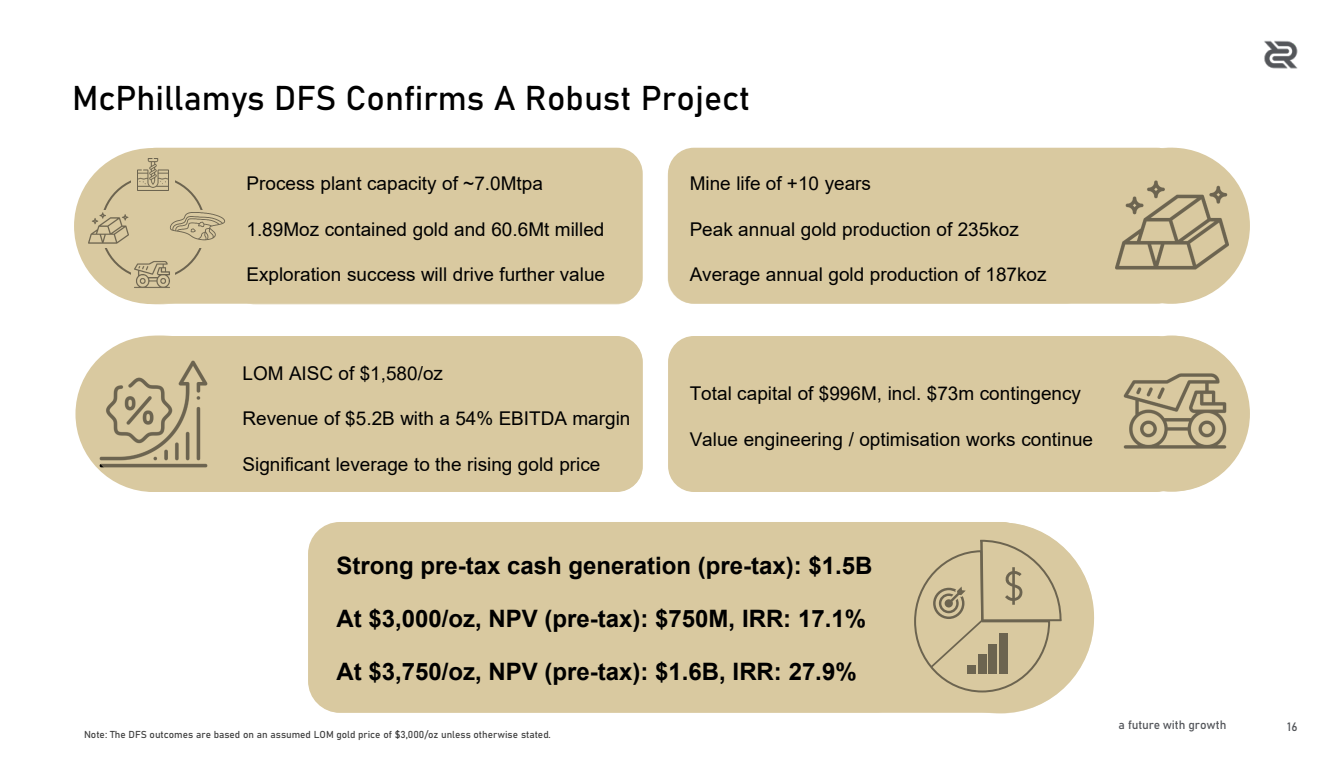
<style>
.page{position:relative;width:1336px;height:768px;background:#fff}
.page>*{position:absolute;margin:0;border:0;box-sizing:border-box;transform-origin:0 0}
.t1{font:34px "Bahnschrift";color:#000}
.t2{font:700 24px "Arial";color:#000}
.t3{font:19px "Arial";color:#000}
.t4{font:12px "Bahnschrift";letter-spacing:-.005em;color:#53555a}
.t5{font:10px "Bahnschrift";color:#404040}
</style>
<div class="page">
<div style="left:308px;top:522px;width:726px;height:191px;background:#d9c9a0;border-radius:32px"></div>
<div style="left:128px;top:336px;width:515px;height:156px;background:#d9c9a0;border-radius:26px"></div>
<div style="left:668px;top:336px;width:515px;height:156px;background:#d9c9a0;border-radius:26px"></div>
<div style="left:668px;top:148px;width:515px;height:156px;background:#d9c9a0;border-radius:26px"></div>
<div style="left:130px;top:148px;width:513px;height:156px;background:#d9c9a0;border-radius:26px"></div>
<div style="left:230px;top:149px;width:412px;height:156px;background:#d9c9a0;border-radius:26px"></div>
<svg style="left:75px;top:336px;width:156px;height:156px"></svg>
<div style="left:74px;top:148px;width:156px;height:156px;background:#d9c9a0;border-radius:50%"></div>
<img style="left:1264px;top:40px;width:34px;height:29px">
<div style="left:1093px;top:336px;width:156px;height:156px;background:#d9c9a0;border-radius:50%;opacity:.5"></div>
<div style="left:1091px;top:148px;width:156px;height:156px;background:#d9c9a0;border-radius:50%;opacity:.5"></div>
<div style="left:81px;top:149px;width:156px;height:156px;background:#d9c9a0;border-radius:50%"></div>
<div style="left:81px;top:335px;width:156px;height:156px;background:#d9c9a0;border-radius:50%;opacity:.5"></div>
<div style="left:905px;top:522px;width:189px;height:192px;background:#d9c9a0;border-radius:50%"></div>
<h2 class="t1" style="left:72px;top:72px;width:679px">McPhillamys DFS Confirms A Robust Project</h2>
<p class="t3" style="left:246px;top:170px;width:298px">Process plant capacity of ~7.0Mtpa</p>
<p class="t3" style="left:246px;top:216px;width:359px">1.89Moz contained gold and 60.6Mt milled</p>
<p class="t3" style="left:246px;top:262px;width:360px">Exploration success will drive further value</p>
<p class="t3" style="left:243px;top:360px;width:202px">LOM AISC of $1,580/oz</p>
<p class="t3" style="left:243px;top:406px;width:389px">Revenue of $5.2B with a 54% EBITDA margin</p>
<p class="t3" style="left:243px;top:451px;width:359px">Significant leverage to the rising gold price</p>
<p class="t3" style="left:690px;top:170px;width:183px">Mine life of +10 years</p>
<p class="t3" style="left:690px;top:216px;width:331px">Peak annual gold production of 235koz</p>
<p class="t3" style="left:690px;top:262px;width:359px">Average annual gold production of 187koz</p>
<p class="t3" style="left:690px;top:381px;width:393px">Total capital of $996M, incl. $73m contingency</p>
<p class="t3" style="left:690px;top:426px;width:405px">Value engineering / optimisation works continue</p>
<p class="t2" style="left:337px;top:549px;width:537px">Strong pre-tax cash generation (pre-tax): $1.5B</p>
<p class="t2" style="left:337px;top:601px;width:531px">At $3,000/oz, NPV (pre-tax): $750M, IRR: 17.1%</p>
<p class="t2" style="left:337px;top:654px;width:522px">At $3,750/oz, NPV (pre-tax): $1.6B, IRR: 27.9%</p>
<p class="t5" style="left:84px;top:727px;width:468px">Note: The DFS outcomes are based on an assumed LOM gold price of $3,000/oz unless otherwise stated.</p>
<p class="t4" style="left:1119px;top:716px;width:109px">a future with growth</p>
<p class="t4" style="left:1287px;top:718px;width:12px">16</p>
</div>
